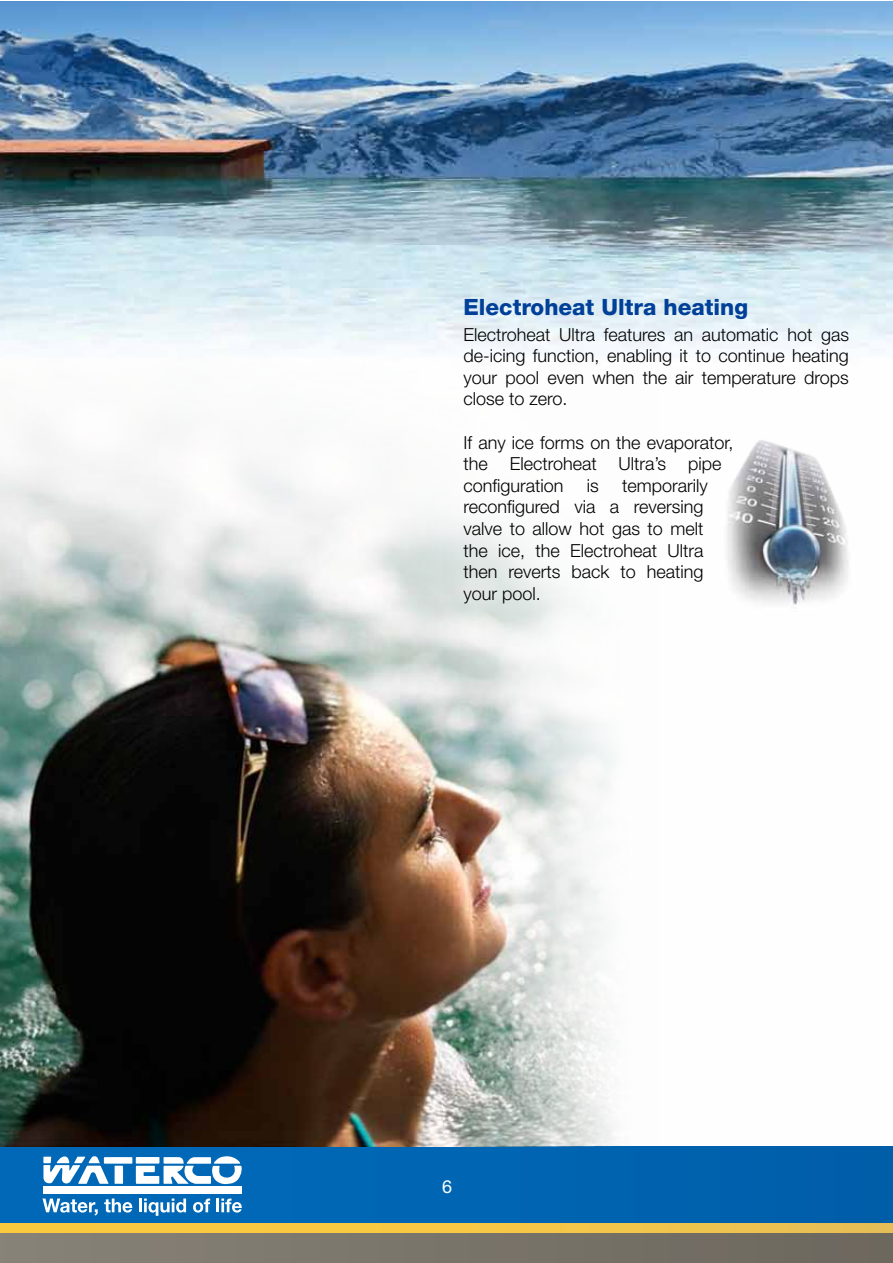
<style>
.page{position:relative;width:893px;height:1263px;background:#fff}
.page>*{position:absolute;margin:0;border:0;box-sizing:border-box;transform-origin:0 0}
.t1{font:800 22.5px "Helvetica Neue";color:#004098}
.t2{font:300 18px/21.6px "Helvetica Neue";color:#000}
.t3{font:18px "Helvetica Neue";color:#fff}
</style>
<div class="page">
<img style="left:0;top:2px;width:893px;height:1145px">
<div style="left:0;top:1147px;width:893px;height:116px;background:#0065b2"></div>
<div style="left:0;top:1231px;width:893px;height:32px;background:linear-gradient(to right,#878277,#6c675e)"></div>
<svg style="left:0;top:1223px;width:893px;height:9px;background:#f4c646"></svg>
<svg style="left:43px;top:1156px;width:199px;height:29px"></svg>
<div style="left:43px;top:1186px;width:198px;height:8px;background:#fff"></div>
<svg style="left:43px;top:1198px;width:55px;height:17px"></svg>
<svg style="left:104px;top:1198px;width:28px;height:14px"></svg>
<hr style="left:139px;top:1198px;width:3px;height:14px;background:#fff">
<svg style="left:144px;top:1198px;width:42px;height:18px"></svg>
<svg style="left:193px;top:1198px;width:17px;height:14px"></svg>
<svg style="left:217px;top:1198px;width:25px;height:14px"></svg>
<img style="left:0;top:215px;width:659px;height:931px">
<img style="left:719px;top:439px;width:138px;height:177px">
<p class="t1" style="left:463px;top:293px;width:286px">Electroheat Ultra heating</p>
<p class="t2" style="left:463px;top:323px;width:387px;text-align:justify">Electroheat Ultra features an automatic hot gas de-icing function, enabling it to continue heating your pool even when the air temperature drops close to zero.</p>
<p class="t2" style="left:463px;top:431px;width:271px">If any ice forms on the evaporator, the Electroheat Ultra’s pipe configuration</p>
<p class="t2" style="left:463px;top:474px;width:246px;text-indent:159px">temporarily reconfigured via a reversing valve to allow hot gas to melt the ice, the Electroheat Ultra then reverts back to heating your pool.</p>
<p class="t2" style="left:587px;top:474px;width:13px">is</p>
<p class="t3" style="left:442px;top:1176px;width:12px">6</p>
</div>
